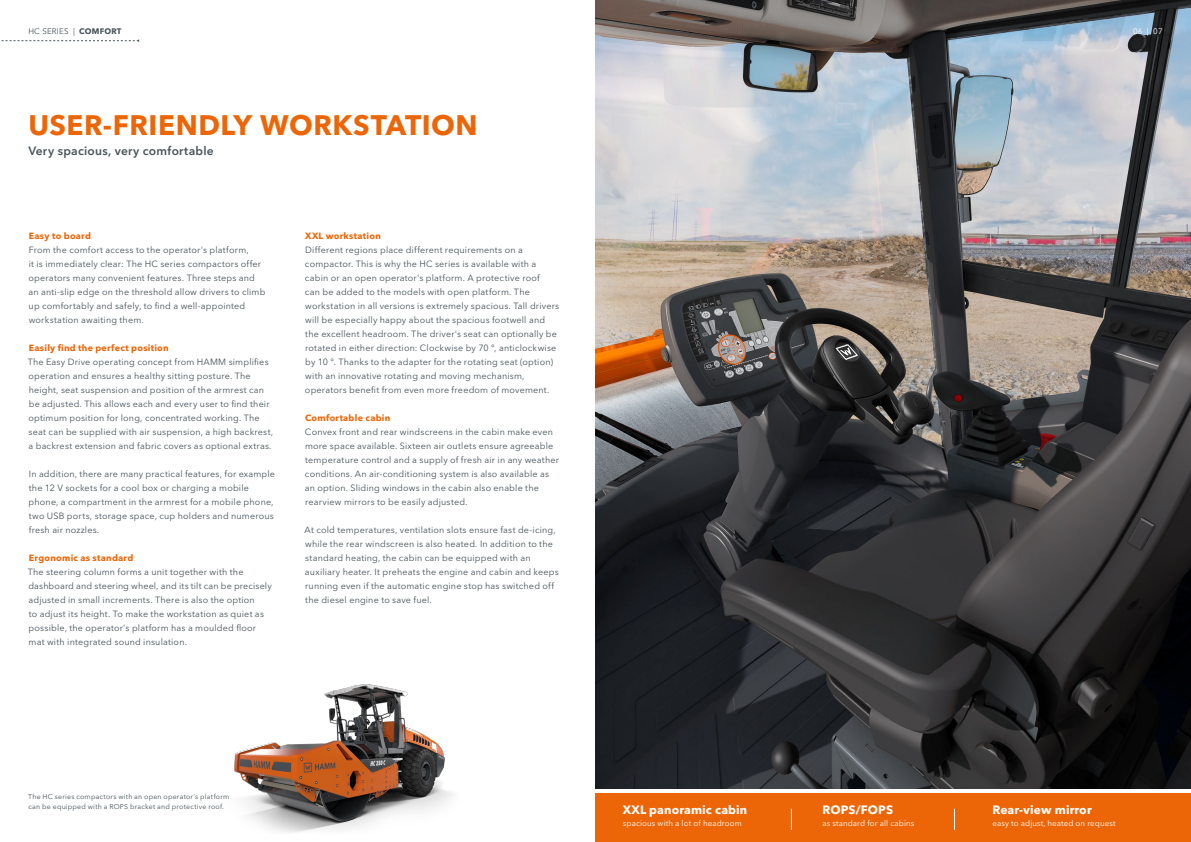
<style>
.page{position:relative;width:1191px;height:842px;background:#fff}
.page>*{position:absolute;margin:0;border:0;box-sizing:border-box;transform-origin:0 0}
.t1{font:700 28px "Avenir Next LT Pro";letter-spacing:.02em;color:#ec6608}
.t2{font:700 12px "Avenir Next LT Pro";letter-spacing:.01em;color:#fff}
.t3{font:600 12px "Avenir Next LT Pro";letter-spacing:.02em;color:#485358}
.t4{font:9px/14px "Avenir Next LT Pro";letter-spacing:.02em;color:#485358}
.t5{font:700 9px "Avenir Next LT Pro";letter-spacing:.025em;color:#ec6608}
.t6{font:8px "Avenir Next LT Pro";letter-spacing:.01em;color:#fff}
.t7{font:8px "Avenir Next LT Pro";letter-spacing:.02em;color:#485358}
.t8{font:7px/10px "Avenir Next LT Pro";letter-spacing:.03em;color:#485358}
.s1{font-weight:700}
</style>
<div class="page">
<img style="left:595px;top:0;width:596px;height:789px">
<div style="left:595px;top:794px;width:596px;height:48px;background:#ec6608"></div>
<img style="left:234px;top:684px;width:218px;height:149px">
<svg style="left:1px;top:40px;width:138px;height:2px"></svg>
<svg style="left:954px;top:809px;width:1px;height:21px"></svg>
<svg style="left:791px;top:809px;width:1px;height:21px"></svg>
<p class="t7" style="left:28px;top:27px;width:95px">HC SERIES | <span class="s1">COMFORT</span></p>
<h1 class="t1" style="left:28px;top:108px;width:451px">USER-FRIENDLY WORKSTATION</h1>
<h2 class="t3" style="left:28px;top:143px;width:187px">Very spacious, very comfortable</h2>
<p class="t5" style="left:29px;top:230px;width:64px">Easy to board</p>
<p class="t4" style="left:28px;top:243px;width:238px">From the comfort access to the operator's platform,<br>it is immediately clear: The HC series compactors offer operators many convenient features. Three steps and an anti-slip edge on the threshold allow drivers to climb up comfortably and safely, to find a well-appointed workstation awaiting them.</p>
<p class="t5" style="left:29px;top:342px;width:141px">Easily find the perfect position</p>
<p class="t4" style="left:28px;top:355px;width:247px">The Easy Drive operating concept from HAMM simplifies operation and ensures a healthy sitting posture. The height, seat suspension and position of the armrest can be adjusted. This allows each and every user to find their optimum position for long, concentrated working. The seat can be supplied with air suspension, a high backrest, a backrest extension and fabric covers as optional extras.</p>
<p class="t4" style="left:29px;top:467px;width:248px">In addition, there are many practical features, for example the 12 V sockets for a cool box or charging a mobile phone, a compartment in the armrest for a mobile phone, two USB ports, storage space, cup holders and numerous fresh air nozzles.</p>
<p class="t5" style="left:29px;top:552px;width:106px">Ergonomic as standard</p>
<p class="t4" style="left:28px;top:565px;width:245px">The steering column forms a unit together with the dashboard and steering wheel, and its tilt can be precisely adjusted in small increments. There is also the option<br>to adjust its height. To make the workstation as quiet as possible, the operator's platform has a moulded floor mat with integrated sound insulation.</p>
<p class="t5" style="left:305px;top:230px;width:77px">XXL workstation</p>
<p class="t4" style="left:305px;top:243px;width:256px">Different regions place different requirements on a compactor. This is why the HC series is available with a cabin or an open operator's platform. A protective roof<br>can be added to the models with open platform. The workstation in all versions is extremely spacious. Tall drivers will be especially happy about the spacious footwell and the excellent headroom. The driver's seat can optionally be rotated in either direction: Clockwise by 70 °, anticlockwise by 10 °. Thanks to the adapter for the rotating seat (option) with an innovative rotating and moving mechanism, operators benefit from even more freedom of movement.</p>
<p class="t5" style="left:305px;top:412px;width:87px">Comfortable cabin</p>
<p class="t4" style="left:305px;top:425px;width:255px">Convex front and rear windscreens in the cabin make even more space available. Sixteen air outlets ensure agreeable temperature control and a supply of fresh air in any weather conditions. An air-conditioning system is also available as an option. Sliding windows in the cabin also enable the rearview mirrors to be easily adjusted.</p>
<p class="t4" style="left:305px;top:523px;width:256px">At cold temperatures, ventilation slots ensure fast de-icing, while the rear windscreen is also heated. In addition to the standard heating, the cabin can be equipped with an auxiliary heater. It preheats the engine and cabin and keeps running even if the automatic engine stop has switched off the diesel engine to save fuel.</p>
<p class="t8" style="left:28px;top:792px;width:203px">The HC series compactors with an open operator's platform can be equipped with a ROPS bracket and protective roof.</p>
<h2 class="t2" style="left:623px;top:803px;width:126px">XXL panoramic cabin</h2>
<p class="t6" style="left:623px;top:819px;width:120px">spacious with a lot of headroom</p>
<h2 class="t2" style="left:822px;top:803px;width:72px">ROPS/FOPS</h2>
<p class="t6" style="left:822px;top:819px;width:94px">as standard for all cabins</p>
<p class="t6" style="left:1133px;top:27px;width:31px">06 | 07</p>
<h2 class="t2" style="left:992px;top:803px;width:101px">Rear-view mirror</h2>
<p class="t6" style="left:992px;top:819px;width:125px">easy to adjust, heated on request</p>
</div>
